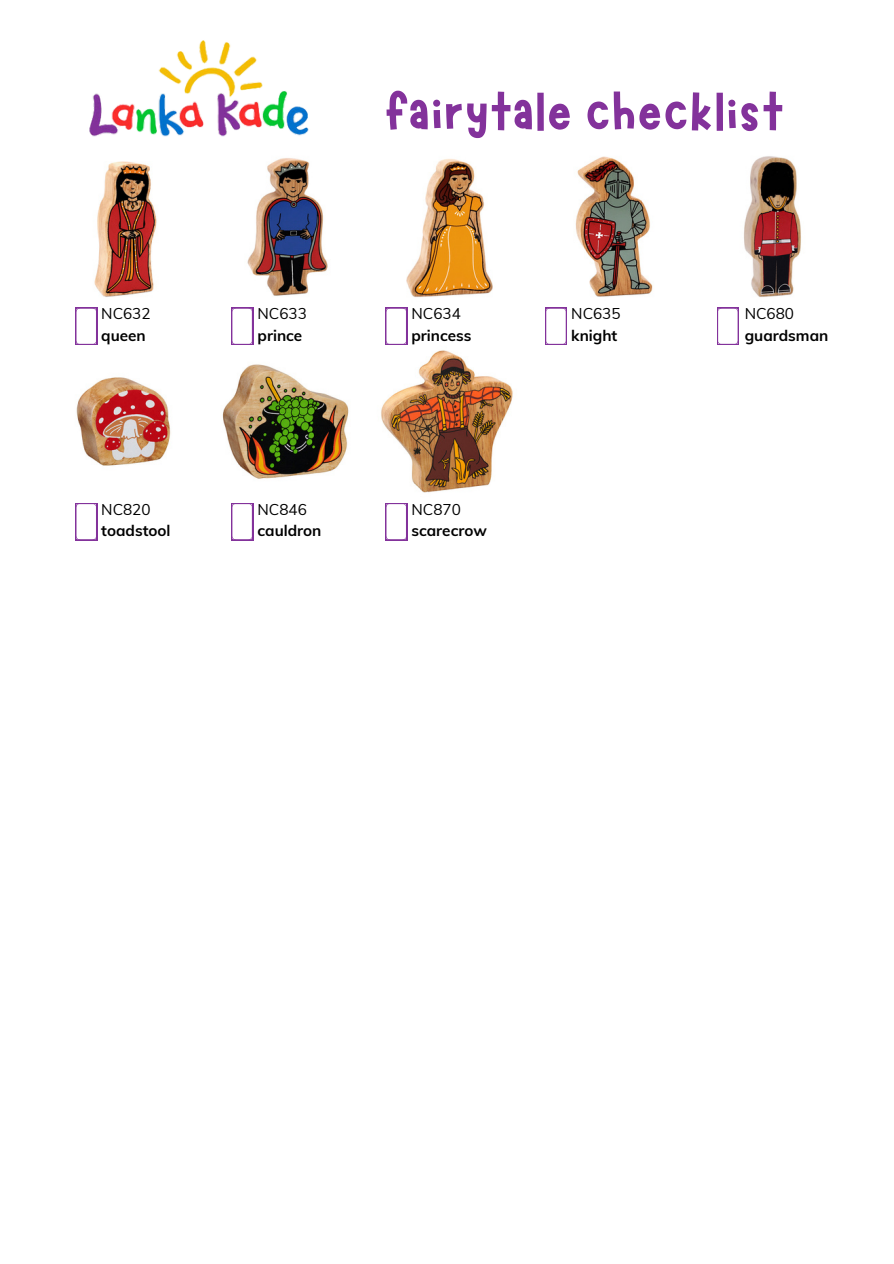
<style>
.page{position:relative;width:894px;height:1264px;background:#fff}
.page>*{position:absolute;margin:0;border:0;box-sizing:border-box;transform-origin:0 0}
.t1{font:65.7px "Marykate";color:#83329b}
.t2{font:700 15.3px "Muli";color:#000}
.t3{font:15.3px "Muli";color:#000}
</style>
<div class="page">
<img style="left:94px;top:156px;width:707px;height:141px">
<img style="left:75px;top:341px;width:438px;height:152px">
<img style="left:89px;top:40px;width:220px;height:97px">
<svg style="left:76px;top:307px;width:21px;height:38px"></svg>
<svg style="left:231px;top:307px;width:22px;height:38px"></svg>
<svg style="left:385px;top:307px;width:22px;height:38px"></svg>
<svg style="left:545px;top:307px;width:21px;height:38px"></svg>
<svg style="left:717px;top:307px;width:21px;height:38px"></svg>
<svg style="left:76px;top:503px;width:21px;height:37px"></svg>
<svg style="left:231px;top:503px;width:22px;height:37px"></svg>
<svg style="left:385px;top:503px;width:22px;height:37px"></svg>
<p class="t3" style="left:101px;top:303px;width:51px">NC632</p>
<p class="t2" style="left:101px;top:324px;width:46px">queen</p>
<p class="t3" style="left:101px;top:498px;width:51px">NC820</p>
<p class="t2" style="left:101px;top:519px;width:71px">toadstool</p>
<h1 class="t1" style="left:384px;top:71px;width:402px">fairytale checklist</h1>
<p class="t3" style="left:257px;top:303px;width:51px">NC633</p>
<p class="t2" style="left:257px;top:324px;width:46px">prince</p>
<p class="t3" style="left:257px;top:498px;width:51px">NC846</p>
<p class="t2" style="left:257px;top:519px;width:65px">cauldron</p>
<p class="t3" style="left:411px;top:303px;width:51px">NC634</p>
<p class="t2" style="left:411px;top:324px;width:62px">princess</p>
<p class="t3" style="left:411px;top:498px;width:51px">NC870</p>
<p class="t2" style="left:411px;top:519px;width:77px">scarecrow</p>
<p class="t3" style="left:571px;top:303px;width:51px">NC635</p>
<p class="t2" style="left:571px;top:324px;width:48px">knight</p>
<p class="t3" style="left:744px;top:303px;width:51px">NC680</p>
<p class="t2" style="left:744px;top:324px;width:85px">guardsman</p>
</div>
